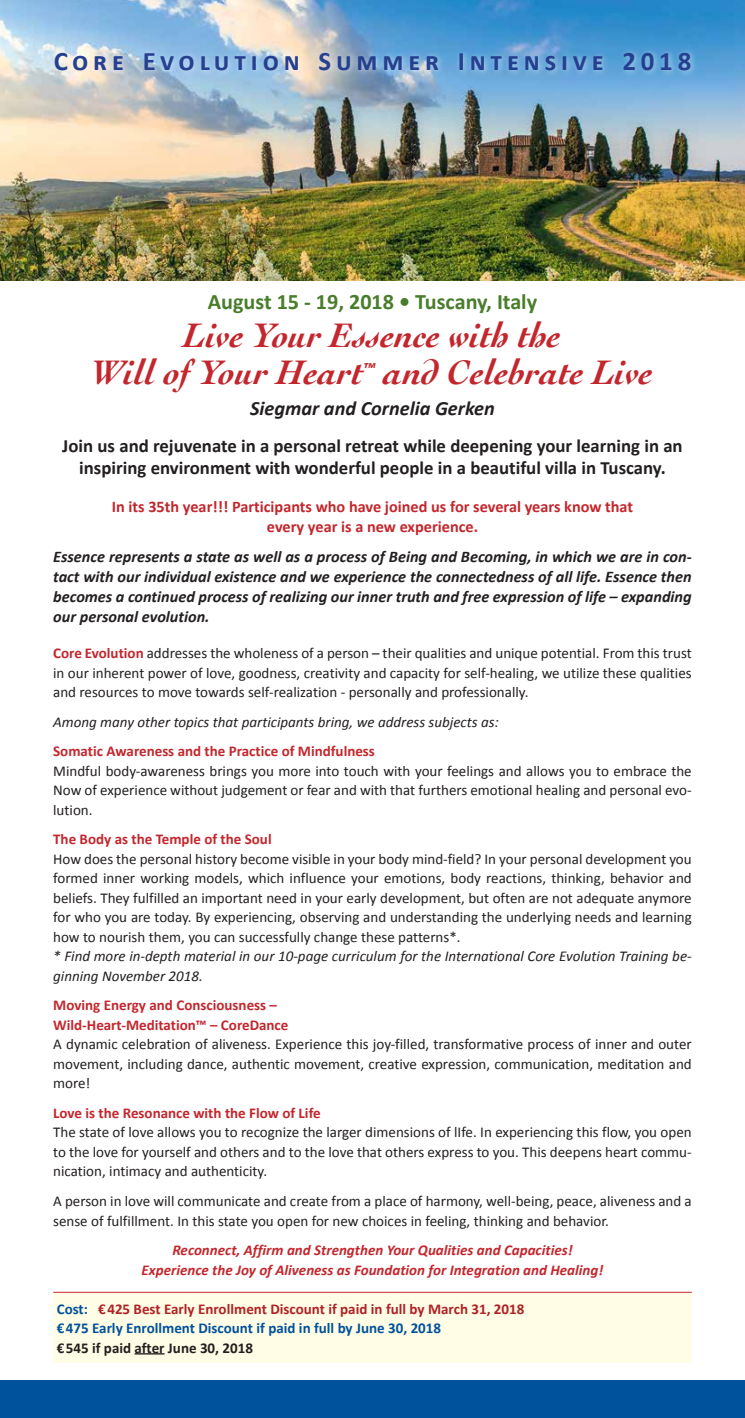
<style>
.page{position:relative;width:745px;height:1418px;background:#fff}
.page>*{position:absolute;margin:0;border:0;box-sizing:border-box;transform-origin:0 0}
.t1{font:italic 700 35.62px/37.5px "Cochin";color:#c3272d;text-align:center}
.t2{font:700 26.75px "Calibri";letter-spacing:.18em;color:#25408f}
.t3{font:700 22.12px "Calibri";color:#497d2b}
.t4{font:italic 700 20.25px "Calibri";color:#231f20}
.t5{font:700 18.75px/22.1px "Calibri";color:#231f20;text-align:center}
.t6{font:italic 700 16.25px/20px "Calibri";color:#231f20;text-align:justify}
.t7{font:700 16.25px/20px "Calibri";color:#c3272d;text-align:center}
.t8{font:15px/19.5px "Calibri";color:#231f20;text-align:justify}
.t9{font:italic 15px/19.5px "Calibri";color:#231f20}
.t10{font:700 15px/19.5px "Calibri";color:#c3272d}
.t11{font:italic 700 15px/19.5px "Calibri";color:#c3272d;text-align:center}
.t12{font:700 15px/19.5px "Calibri";color:#00529c}
.t13{font:700 15px "Calibri";color:#231f20}
.s1{font-weight:700;color:#c3272d}
.s2{color:#af2227}
</style>
<div class="page">
<img style="left:0;top:0;width:744px;height:280px">
<div style="left:0;top:1380px;width:744px;height:37px;background:#00529c"></div>
<div style="left:53px;top:1292px;width:638px;height:70px;background:#fffde5"></div>
<hr style="left:134px;top:1353px;width:30px;height:1px;background:#231f20">
<hr style="left:53px;top:1291px;width:638px;height:1px;background:#c3272d">
<div style="left:50px;top:47px;width:647px;height:31px;background:#fff;opacity:.5"></div>
<h2 class="t2" style="left:54px;top:44px;width:638px">Core Evolution Summer Intensive 2018</h2>
<h3 class="t3" style="left:208px;top:288px;width:331px">August 15 - 19, 2018 • Tuscany, Italy</h3>
<h1 class="t1" style="left:92px;top:314px;width:562px">Live Your Essence with the<br>Will of Your Heart<sup>™</sup> and Celebrate Live</h1>
<h3 class="t4" style="left:250px;top:396px;width:246px">Siegmar and Cornelia Gerken</h3>
<p class="t5" style="left:62px;top:434px;width:621px">Join us and rejuvenate in a personal retreat while deepening your learning in an inspiring environment with wonderful people in a beautiful villa in Tuscany.</p>
<p class="t7" style="left:112px;top:496px;width:522px">In its 35th year!!! Participants who have joined us for several years know that every year is a new experience.</p>
<p class="t6" style="left:53px;top:546px;width:639px">Essence represents a state as well as a process of Being and Becoming, in which we are in con&shy;tact with our individual existence and we experience the connectedness of all life. Essence then becomes a continued process of realizing our inner truth and free expression of life – expanding our personal evolution.</p>
<p class="t8" style="left:53px;top:642px;width:639px"><span class="s1">Core Evolution</span> addresses the wholeness of a person – their qualities and unique potential. From this trust in our inherent power of love, goodness, creativity and capacity for self-healing, we utilize these qualities and resources to move towards self-realization - personally and professionally.</p>
<p class="t9" style="left:53px;top:711px;width:446px">Among many other topics that participants bring, we address subjects as:</p>
<p class="t10" style="left:53px;top:740px;width:323px">Somatic Awareness and the Practice of Mindfulness</p>
<p class="t8" style="left:53px;top:760px;width:639px">Mindful body-awareness brings you more into touch with your feelings and allows you to embrace the Now of experience without judgement or fear and with that furthers emotional healing and personal evo&shy;lution.</p>
<p class="t10" style="left:53px;top:828px;width:220px">The Body as the Temple of the Soul</p>
<p class="t8" style="left:53px;top:848px;width:639px">How does the personal history become visible in your body mind-field? In your personal development you formed inner working models, which influence your emotions, body reactions, thinking, behavior and beliefs. They fulfilled an important need in your early development, but often are not adequate anymore for who you are today. By experiencing, observing and understanding the underlying needs and learning how to nourish them, you can successfully change these patterns*.</p>
<p class="t9" style="left:53px;top:945px;width:639px">* Find more in-depth material in our 10-page curriculum for the International Core Evolution Training be&shy;ginning November 2018.</p>
<p class="t10" style="left:53px;top:994px;width:236px">Moving Energy and Consciousness –<br>Wild-Heart-Meditation™ – CoreDance</p>
<p class="t8" style="left:53px;top:1033px;width:639px">A dynamic celebration of aliveness. Experience this joy-filled, transformative process of inner and outer movement, including dance, authentic movement, creative expression, communication, meditation and more!</p>
<p class="t10" style="left:53px;top:1102px;width:269px">Love is the Resonance with the Flow of Life</p>
<p class="t8" style="left:53px;top:1121px;width:639px">The state of love allows you to recognize the larger dimensions of lIfe. In experiencing this flow, you open to the love for yourself and others and to the love that others express to you. This deepens heart commu&shy;nication, intimacy and authenticity.</p>
<p class="t8" style="left:53px;top:1190px;width:639px">A person in love will communicate and create from a place of harmony, well-being, peace, aliveness and a sense of fulfillment. In this state you open for new choices in feeling, thinking and behavior.</p>
<p class="t11" style="left:141px;top:1239px;width:463px">Reconnect, Affirm and Strengthen Your Qualities and Capacities!<br>Experience the Joy of Aliveness as Foundation for Integration and Healing!</p>
<p class="t12" style="left:57px;top:1298px;width:469px">Cost: <span class="s2">€425 Best Early Enrollment Discount if paid in full by March 31, 2018 </span>€475 Early Enrollment Discount if paid in full by June 30, 2018</p>
<p class="t13" style="left:57px;top:1338px;width:197px">€545 if paid after June 30, 2018</p>
</div>
